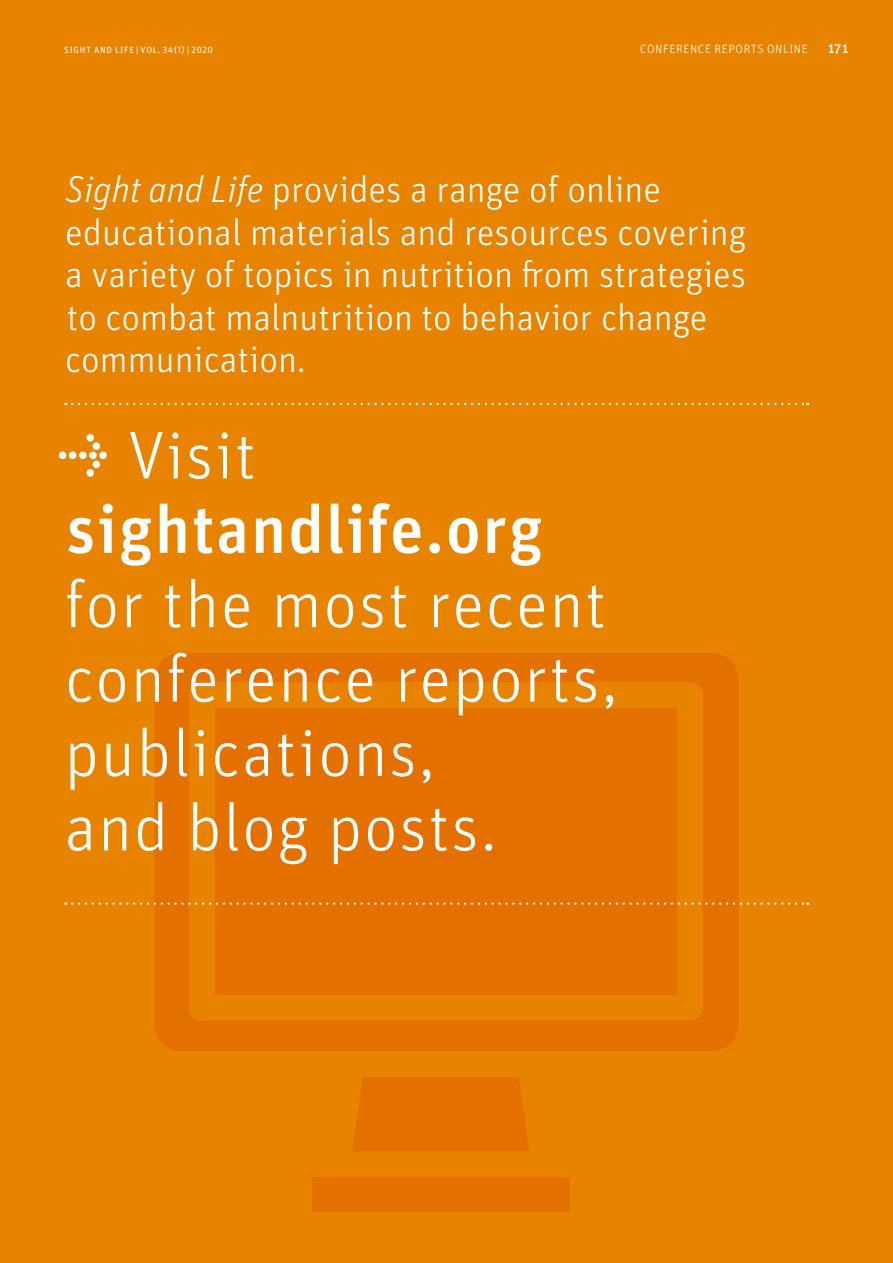
<style>
.page{position:relative;width:893px;height:1263px;background:#e88300}
.page>*{position:absolute;margin:0;border:0;box-sizing:border-box;transform-origin:0 0}
.t1{font:300 67.5px/74.4px "Unit Pro";letter-spacing:.025em;color:#fff}
.t2{font:500 67.5px "Unit Pro";letter-spacing:.025em;color:#fff}
.t3{font:300 37.5px/42.5px "Unit Pro";color:#fff}
.t4{font:500 13.5px "Unit Pro";color:#fff}
.t5{font:300 12px "Unit Pro";letter-spacing:.05em;color:#fff}
.t6{font:9px "Unit Pro";letter-spacing:.08em;color:#fff}
.s1{font-style:italic}
</style>
<div class="page">
<div style="left:352px;top:1078px;width:177px;height:73px;background:#e47000"></div>
<div style="left:313px;top:1178px;width:257px;height:34px;background:#e47000"></div>
<svg style="left:154px;top:653px;width:584px;height:398px;fill:#e47000"></svg>
<div style="left:215px;top:708px;width:462px;height:286px;background:#e47000"></div>
<svg style="left:72px;top:403px;width:736px;height:2px"></svg>
<svg style="left:72px;top:902px;width:736px;height:3px"></svg>
<p class="t6" style="left:64px;top:44px;width:150px">SIGHT AND LIFE | VOL. 34(1) | 2020</p>
<p class="t5" style="left:640px;top:41px;width:169px">CONFERENCE REPORTS ONLINE</p>
<p class="t4" style="left:828px;top:39px;width:22px">171</p>
<p class="t3" style="left:65px;top:167px;width:682px"><span class="s1">Sight and Life</span> provides a range of online educational materials and resources covering a variety of topics in nutrition from strategies to combat malnutrition to behavior change communication.</p>
<h1 class="t1" style="left:57px;top:416px;width:201px">⇢ Visit</h1>
<h1 class="t2" style="left:66px;top:481px;width:478px">sightandlife.org</h1>
<h1 class="t1" style="left:64px;top:565px;width:555px">for the most recent conference reports, publications,<br>and blog posts.</h1>
</div>
